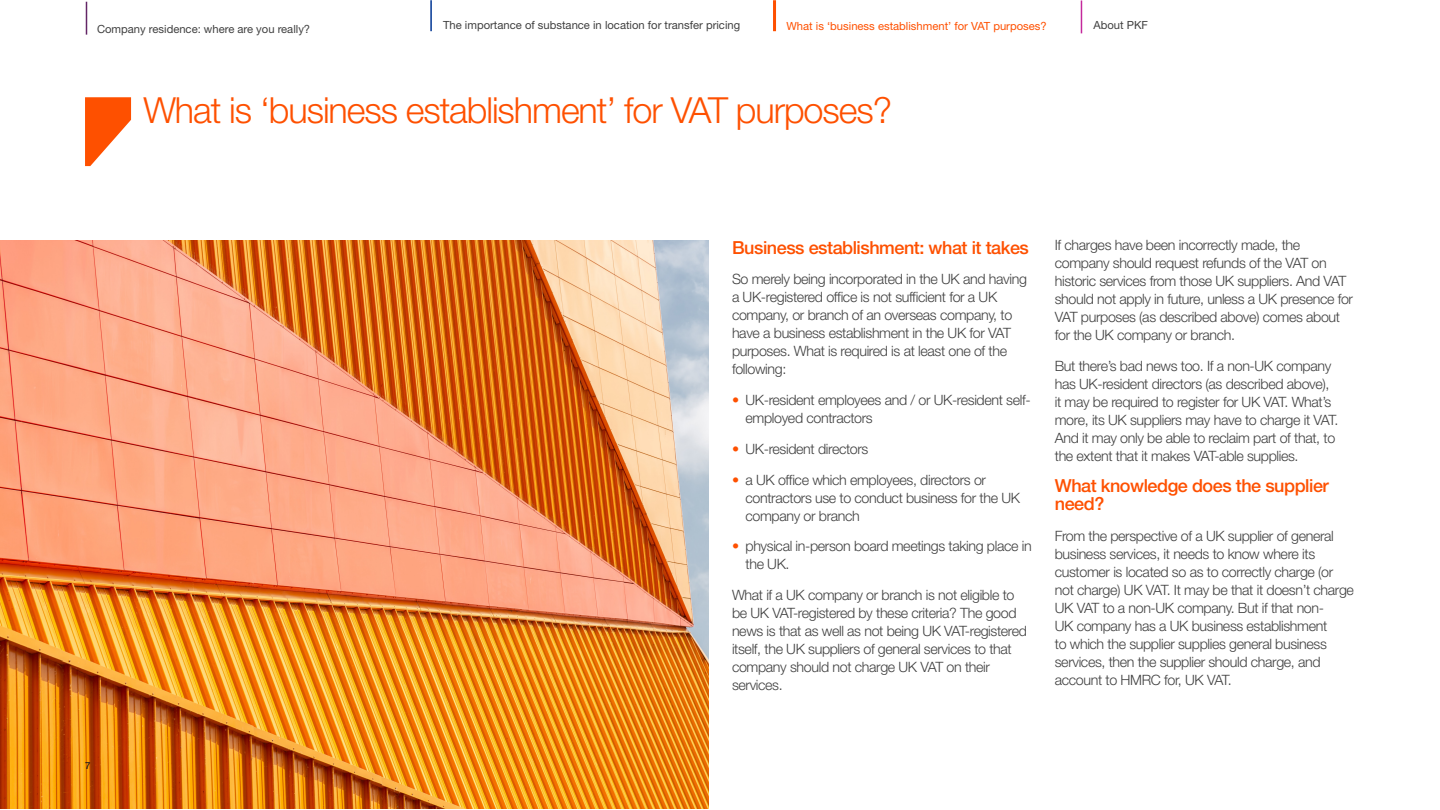
<style>
.page{position:relative;width:1440px;height:810px;background:#fff}
.page>*{position:absolute;margin:0;border:0;box-sizing:border-box;transform-origin:0 0}
.t1{font:300 36px "Helvetica Neue LT Std";letter-spacing:-.03em;color:#fe5000}
.Bullets_1{font:500 18px/18px "Helvetica Neue LT Std";letter-spacing:-.025em;color:#fe5000}
.Bullets_1-2{font:300 14.25px/18px "Helvetica Neue LT Std";letter-spacing:-.025em;color:#404040}
.t2{font:11.25px "Helvetica Neue LT Std";color:#404040}
.t3{font:11.25px "Helvetica Neue LT Std";color:#fe5000}
.t4{font:500 9.75px "Helvetica Neue LT Std";color:#231f20}
.s1{font-weight:700;color:#fe5000}
</style>
<div class="page">
<img style="left:0;top:241px;width:709px;height:567px">
<svg style="left:85px;top:97px;width:46px;height:69px"></svg>
<hr style="left:773px;top:0;width:3px;height:31px;background:#fe5000">
<hr style="left:86px;top:2px;width:1px;height:33px;background:#632666">
<hr style="left:1081px;top:0;width:1px;height:33px;background:#c4299c">
<hr style="left:430px;top:0;width:2px;height:31px;background:#003694">
<p class="t2" style="left:97px;top:22px;width:215px">Company residence: where are you really?</p>
<p class="t2" style="left:443px;top:18px;width:299px">The importance of substance in location for transfer pricing</p>
<p class="t3" style="left:787px;top:19px;width:262px">What is ‘business establishment’ for VAT purposes?</p>
<p class="t2" style="left:1093px;top:18px;width:56px">About PKF</p>
<p class="t4" style="left:85px;top:760px;width:7px">7</p>
<p class="t1" style="left:143px;top:88px;width:750px">What is ‘business establishment’ for VAT purposes?</p>
<p class="Bullets_1" style="left:732px;top:238px;width:298px">Business establishment: what it takes</p>
<p class="Bullets_1-2" style="left:732px;top:270px;width:296px">So merely being incorporated in the UK and having a UK-registered office is not sufficient for a UK company, or branch of an overseas company, to have a business establishment in the UK for VAT purposes. What is required is at least one of the following:</p>
<p class="Bullets_1-2" style="left:746px;top:391px;width:287px;text-indent:-14px"><span class="s1">•</span> UK-resident employees and / or UK-resident self&shy;employed contractors</p>
<p class="Bullets_1-2" style="left:732px;top:440px;width:138px"><span class="s1">•</span> UK-resident directors</p>
<p class="Bullets_1-2" style="left:746px;top:470px;width:276px;text-indent:-14px"><span class="s1">•</span> a UK office which employees, directors or contractors use to conduct business for the UK company or branch</p>
<p class="Bullets_1-2" style="left:746px;top:537px;width:288px;text-indent:-14px"><span class="s1">•</span> physical in-person board meetings taking place in the UK.</p>
<p class="Bullets_1-2" style="left:732px;top:586px;width:297px">What if a UK company or branch is not eligible to be UK VAT-registered by these criteria? The good news is that as well as not being UK VAT-registered itself, the UK suppliers of general services to that company should not charge UK VAT on their services.</p>
<p class="Bullets_1-2" style="left:1055px;top:236px;width:300px">If charges have been incorrectly made, the company should request refunds of the VAT on historic services from those UK suppliers. And VAT should not apply in future, unless a UK presence for VAT purposes (as described above) comes about for the UK company or branch.</p>
<p class="Bullets_1-2" style="left:1055px;top:357px;width:285px">But there’s bad news too. If a non-UK company has UK-resident directors (as described above), it may be required to register for UK VAT. What’s more, its UK suppliers may have to charge it VAT.<br>And it may only be able to reclaim part of that, to the extent that it makes VAT-able supplies.</p>
<p class="Bullets_1" style="left:1055px;top:476px;width:276px">What knowledge does the supplier need?</p>
<p class="Bullets_1-2" style="left:1055px;top:526px;width:301px">From the perspective of a UK supplier of general business services, it needs to know where its customer is located so as to correctly charge (or not charge) UK VAT. It may be that it doesn’t charge UK VAT to a non-UK company. But if that non-<br>UK company has a UK business establishment<br>to which the supplier supplies general business services, then the supplier should charge, and account to HMRC for, UK VAT.</p>
</div>
